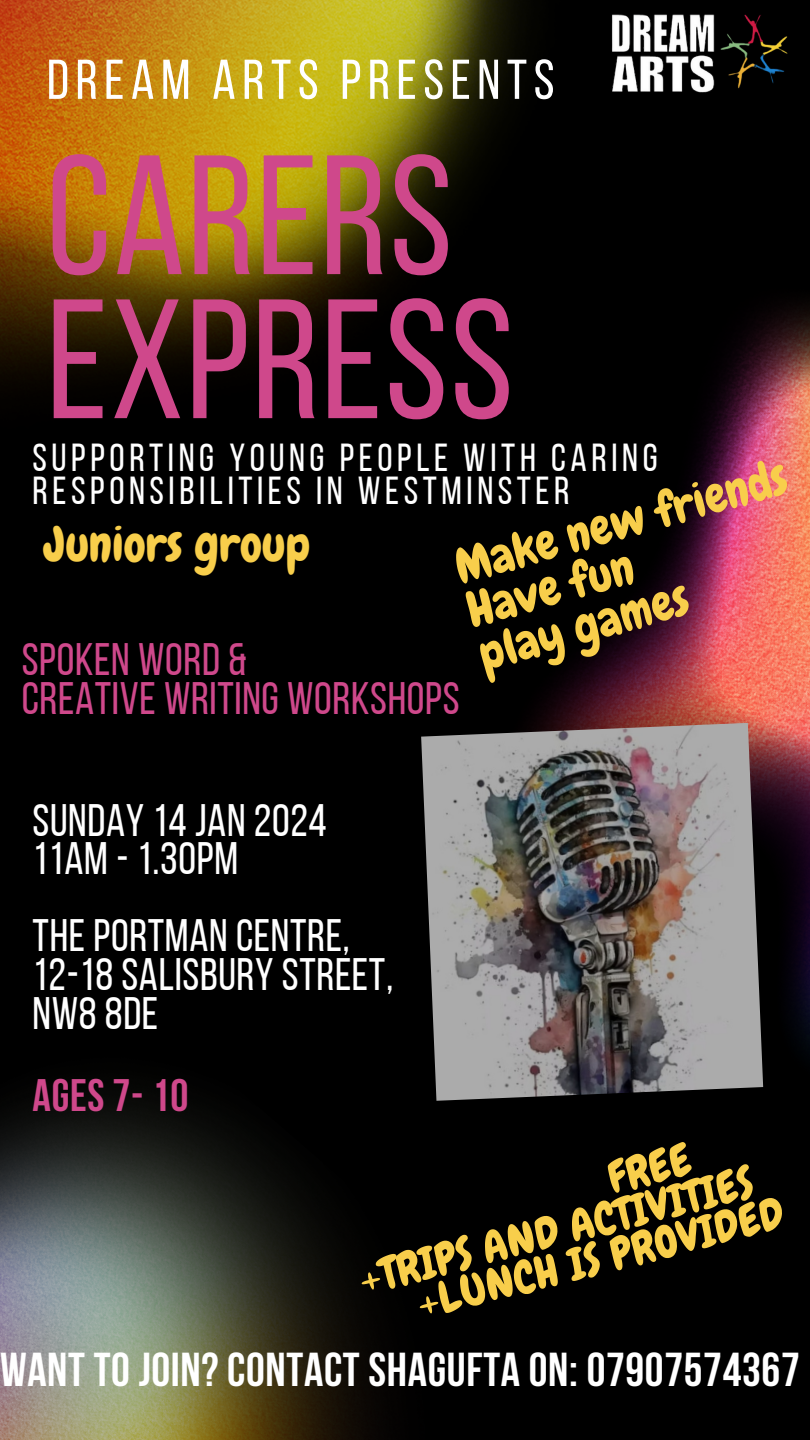
<style>
.page{position:relative;width:810px;height:1440px;background:#000}
.page>*{position:absolute;margin:0;border:0;box-sizing:border-box;transform-origin:0 0}
.t1{font:169.6px/144px "Bebas Neue";letter-spacing:.015em;color:#cf488b}
.t2{font:56px "Bebas Neue";letter-spacing:.115em;color:#fff}
.t3{font:49.1px "Chewy";color:#f8ce4b}
.t4{font:49px "Chewy";color:#f8ce4b}
.t5{font:700 47.4px "Bebas Neue";letter-spacing:.015em;color:#fff}
.t6{font:45.4px "Bebas Neue";letter-spacing:.015em;color:#fff}
.t7{font:45.4px "Bebas Neue";letter-spacing:.015em;color:#cf488b}
.t8{font:700 45.4px "Bebas Neue";letter-spacing:.015em;color:#cf488b}
.t9{font:44.2px "Chewy";color:#f8ce4b}
.t10{font:39px/33px "Bebas Neue";letter-spacing:.115em;color:#fff}
</style>
<div class="page">
<img style="left:0;top:1099px;width:373px;height:341px">
<img style="left:0;top:0;width:335px;height:382px">
<img style="left:335px;top:0;width:475px;height:1334px">
<img style="left:421px;top:723px;width:342px;height:378px">
<img style="left:572px;top:0;width:226px;height:118px">
<p class="t2" style="left:47px;top:57px;width:509px">DREAM ARTS PRESENTS</p>
<p class="t1" style="left:47px;top:160px;width:468px">CARERS<br>EXPRESS</p>
<p class="t10" style="left:33px;top:445px;width:627px">SUPPORTING YOUNG PEOPLE WITH CARING<br>RESPONSIBILITIES IN WESTMINSTER</p>
<p class="t4" style="left:447px;top:540px;width:345px;rotate:-16deg">Make new friends</p>
<p class="t3" style="left:44px;top:513px;width:268px">Juniors group</p>
<p class="t4" style="left:459px;top:582px;width:173px;rotate:-16deg">Have fun</p>
<p class="t4" style="left:471px;top:626px;width:217px;rotate:-16deg">play games</p>
<p class="t7" style="left:22px;top:641px;width:227px">SPOKEN WORD &amp;</p>
<p class="t7" style="left:22px;top:679px;width:440px">CREATIVE WRITING WORKSHOPS</p>
<p class="t6" style="left:33px;top:802px;width:296px">SUNDAY 14 JAN 2024</p>
<p class="t6" style="left:33px;top:840px;width:207px">11AM - 1.30PM</p>
<p class="t6" style="left:33px;top:917px;width:319px">THE PORTMAN CENTRE,</p>
<p class="t6" style="left:33px;top:956px;width:362px">12-18 SALISBURY STREET,</p>
<p class="t6" style="left:33px;top:994px;width:127px">NW8 8DE</p>
<p class="t8" style="left:33px;top:1077px;width:157px">AGES 7- 10</p>
<p class="t9" style="left:602px;top:1152px;width:85px;rotate:-14deg">FREE</p>
<p class="t9" style="left:353px;top:1252px;width:406px;rotate:-14deg">+TRIPS AND ACTIVITIES</p>
<p class="t9" style="left:411px;top:1276px;width:378px;rotate:-14deg">+LUNCH IS PROVIDED</p>
<p class="t5" style="left:0;top:1351px;width:801px">WANT TO JOIN? CONTACT SHAGUFTA ON: 07907574367</p>
</div>
